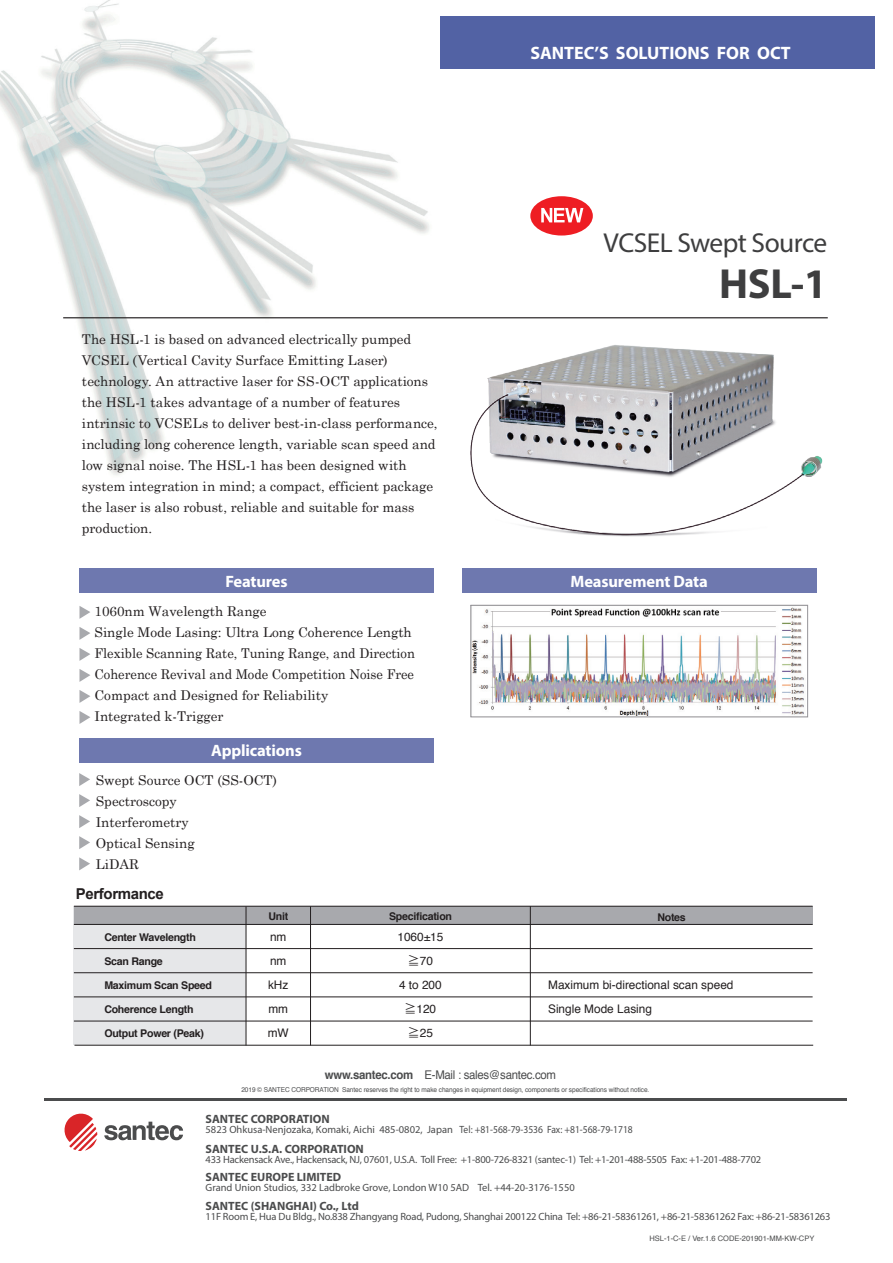
<style>
.page{position:relative;width:893px;height:1263px;background:#fff}
.page>*{position:absolute;margin:0;border:0;box-sizing:border-box;transform-origin:0 0}
.t1{font:700 42.3px "Myriad Pro";color:#3e3e3f}
.t2{font:27.45px "Myriad Pro";letter-spacing:-.02em;color:#3e3e3f}
.t3{font:700 18px "Myriad Pro";color:#fff}
.t4{font:700 16.5px "Myriad Pro";letter-spacing:-.01em;color:#fff}
.t5{font:700 15px "Arial";letter-spacing:-.025em;color:#231f20}
.t6{font:13.5px/21px "Century Schoolbook";color:#231f20}
.t7{font:700 12px "Myriad Pro";color:#4b4c4d}
.t8{font:12px "Helvetica";letter-spacing:-.025em;color:#4b4c4d;scale:.95 1}
.t9{font:11.85px/24px "Helvetica";color:#231f20}
.t10{font:700 10.65px "Helvetica";letter-spacing:-.025em;color:#231f20}
.t11{font:10.5px "Myriad Pro";letter-spacing:-.015em;color:#4b4c4d}
.t12{font:7.5px "Helvetica";color:#4b4c4d}
.t13{font:6.75px "Helvetica";letter-spacing:-.01em;color:#4b4c4d;scale:.96 1}
.s1{font-family:"Koz Go Pro"}
.s2{font-weight:700}
</style>
<div class="page">
<img style="left:0;top:0;width:449px;height:475px">
<div style="left:440px;top:17px;width:435px;height:52px;background:#5262a4"></div>
<hr style="left:45px;top:1098px;width:802px;height:3px;background:#4b4c4d">
<svg style="left:104px;top:1122px;width:79px;height:18px"></svg>
<svg style="left:64px;top:1113px;width:33px;height:38px"></svg>
<hr style="left:63px;top:317px;width:765px;height:1px;background:#231f20">
<div style="left:462px;top:568px;width:354px;height:25px;background:#6e78af"></div>
<div style="left:74px;top:906px;width:172px;height:139px;background:#e6e7e9"></div>
<div style="left:74px;top:906px;width:739px;height:18px;background:#a8a9ad"></div>
<hr style="left:74px;top:906px;width:739px;height:1px;background:#231f20">
<hr style="left:74px;top:924px;width:739px;height:1px;background:#231f20">
<hr style="left:74px;top:1020px;width:739px;height:1px;background:#231f20">
<hr style="left:74px;top:948px;width:739px;height:1px;background:#231f20">
<hr style="left:74px;top:972px;width:739px;height:1px;background:#231f20">
<hr style="left:74px;top:996px;width:739px;height:1px;background:#231f20">
<hr style="left:246px;top:906px;width:1px;height:139px;background:#231f20">
<hr style="left:310px;top:906px;width:1px;height:139px;background:#231f20">
<div style="left:79px;top:738px;width:355px;height:24px;background:#6e78af"></div>
<svg style="left:79px;top:773px;width:11px;height:13px"></svg>
<svg style="left:79px;top:794px;width:11px;height:13px"></svg>
<svg style="left:79px;top:815px;width:11px;height:13px"></svg>
<svg style="left:79px;top:836px;width:11px;height:13px"></svg>
<svg style="left:79px;top:857px;width:11px;height:13px"></svg>
<div style="left:79px;top:568px;width:355px;height:25px;background:#6e78af"></div>
<svg style="left:79px;top:606px;width:11px;height:13px"></svg>
<svg style="left:79px;top:627px;width:11px;height:13px"></svg>
<svg style="left:79px;top:648px;width:11px;height:13px"></svg>
<svg style="left:79px;top:669px;width:11px;height:13px"></svg>
<svg style="left:79px;top:690px;width:11px;height:13px"></svg>
<svg style="left:79px;top:711px;width:11px;height:13px"></svg>
<img style="left:473px;top:607px;width:331px;height:108px">
<hr style="left:74px;top:1045px;width:739px;height:1px;background:#231f20">
<hr style="left:530px;top:906px;width:1px;height:139px;background:#231f20">
<div style="left:471px;top:605px;width:337px;height:112px;border:1px solid #959498"></div>
<svg style="left:530px;top:196px;width:63px;height:40px"></svg>
<img style="left:470px;top:345px;width:353px;height:192px">
<h3 class="t3" style="left:530px;top:42px;width:262px">SANTEC’S SOLUTIONS FOR OCT</h3>
<p class="t6" style="left:82px;top:329px;width:357px">The HSL-1 is based on advanced electrically pumped VCSEL (Vertical Cavity Surface Emitting Laser) technology. An attractive laser for SS-OCT applications the HSL-1 takes advantage of a number of features intrinsic to VCSELs to deliver best-in-class performance, including long coherence length, variable scan speed and low signal noise. The HSL-1 has been designed with system integration in mind; a compact, efficient package the laser is also robust, reliable and suitable for mass production.</p>
<p class="t4" style="left:225px;top:571px;width:64px">Features</p>
<p class="t6" style="left:95px;top:600px;width:322px">1060nm Wavelength Range<br>Single Mode Lasing: Ultra Long Coherence Length Flexible Scanning Rate, Tuning Range, and Direction Coherence Revival and Mode Competition Noise Free Compact and Designed for Reliability<br>Integrated k-Trigger</p>
<p class="t4" style="left:211px;top:740px;width:92px">Applications</p>
<p class="t6" style="left:96px;top:769px;width:183px">Swept Source OCT (SS-OCT)<br>Spectroscopy<br>Interferometry<br>Optical Sensing<br>LiDAR</p>
<p class="t5" style="left:76px;top:884px;width:89px">Performance</p>
<h2 class="t2" style="left:604px;top:226px;width:225px">VCSEL Swept Source</h2>
<h1 class="t1" style="left:719px;top:256px;width:110px">HSL-1</h1>
<p class="t4" style="left:571px;top:571px;width:139px">Measurement Data</p>
<p class="t10" style="left:104px;top:929px;width:93px">Center Wavelength</p>
<p class="t10" style="left:104px;top:953px;width:60px">Scan Range</p>
<p class="t10" style="left:104px;top:977px;width:109px">Maximum Scan Speed</p>
<p class="t10" style="left:104px;top:1001px;width:91px">Coherence Length</p>
<p class="t10" style="left:104px;top:1025px;width:101px">Output Power (Peak)</p>
<p class="t10" style="left:268px;top:908px;width:21px">Unit</p>
<p class="t10" style="left:389px;top:908px;width:64px">Specification</p>
<p class="t10" style="left:657px;top:908px;width:30px">Notes</p>
<p class="t9" style="left:268px;top:925px;width:23px">nm nm kHz mm mW</p>
<p class="t9" style="left:397px;top:925px;width:47px;text-align:center">1060±15 <span class="s1">≧</span>70<br>4 to 200 <span class="s1">≧</span>120 <span class="s1">≧</span>25</p>
<p class="t9" style="left:548px;top:973px;width:187px">Maximum bi-directional scan speed<br>Single Mode Lasing</p>
<p class="t8" style="left:325px;top:1066px;width:245px"><span class="s2">www.santec.com</span> E-Mail : sales@santec.com</p>
<p class="t13" style="left:241px;top:1084px;width:426px">2019 © SANTEC CORPORATION Santec reserves the right to make changes in equipment design, components or specifications without notice.</p>
<p class="t7" style="left:206px;top:1111px;width:126px">SANTEC CORPORATION</p>
<p class="t11" style="left:206px;top:1153px;width:557px">433 Hackensack Ave., Hackensack, NJ, 07601, U.S.A. Toll Free: +1-800-726-8321 (santec-1) Tel: +1-201-488-5505 Fax: +1-201-488-7702</p>
<p class="t11" style="left:206px;top:1123px;width:429px">5823 Ohkusa-Nenjozaka, Komaki, Aichi 485-0802, Japan Tel: +81-568-79-3536 Fax: +81-568-79-1718</p>
<p class="t7" style="left:206px;top:1141px;width:160px">SANTEC U.S.A. CORPORATION</p>
<p class="t11" style="left:206px;top:1181px;width:371px">Grand Union Studios, 332 Ladbroke Grove, London W10 5AD Tel. +44-20-3176-1550</p>
<p class="t7" style="left:206px;top:1169px;width:137px">SANTEC EUROPE LIMITED</p>
<p class="t11" style="left:206px;top:1209px;width:626px">11F Room E, Hua Du Bldg., No.838 Zhangyang Road, Pudong, Shanghai 200122 China Tel: +86-21-58361261, +86-21-58361262 Fax: +86-21-58361263</p>
<p class="t7" style="left:206px;top:1198px;width:155px">SANTEC (SHANGHAI) Co., Ltd</p>
<p class="t12" style="left:649px;top:1232px;width:166px">HSL-1-C-E / Ver.1.6 CODE-201901-MM-KW-CPY</p>
</div>
